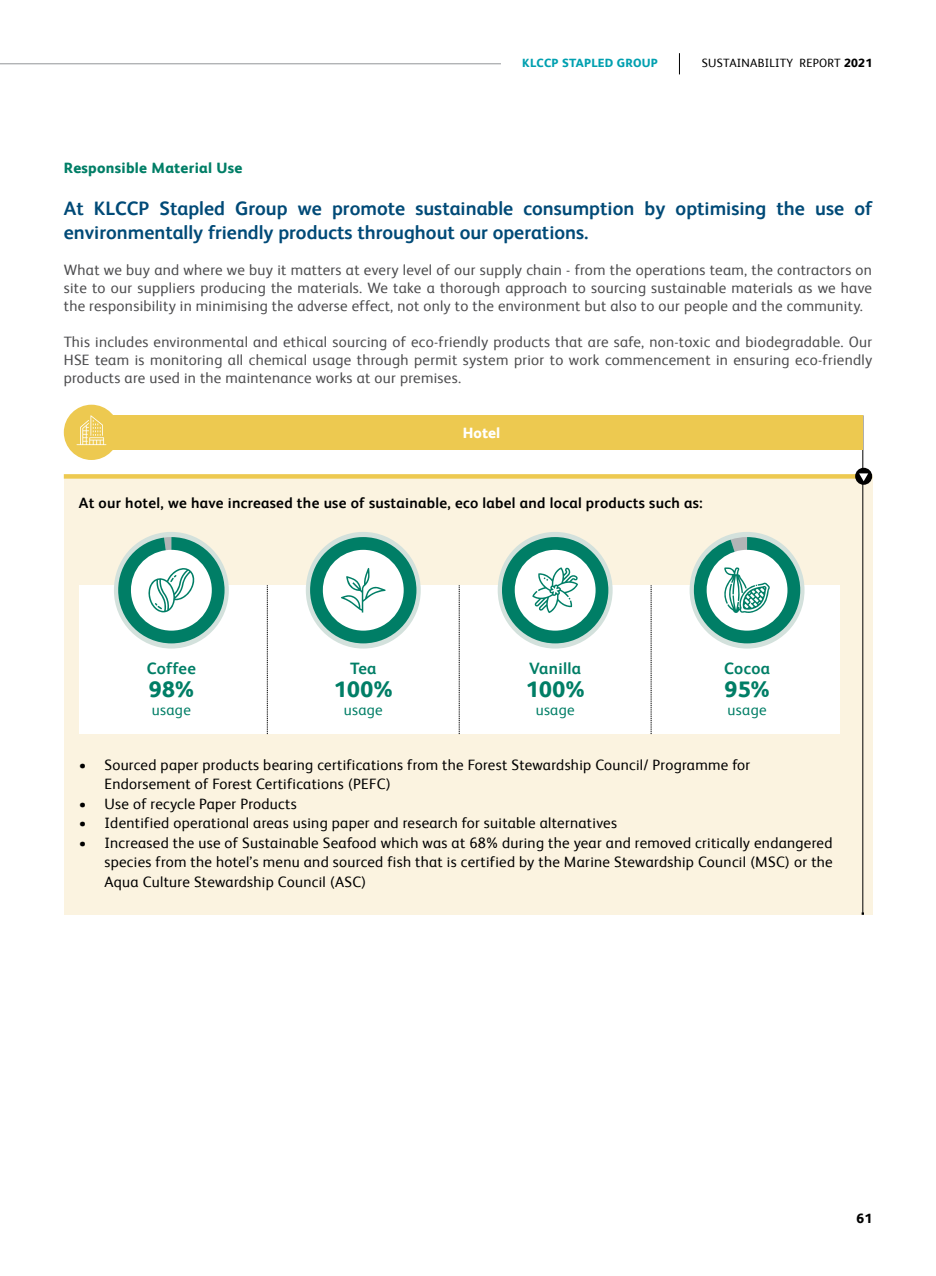
<style>
.page{position:relative;width:936px;height:1276px;background:#fff}
.page>*{position:absolute;margin:0;border:0;box-sizing:border-box;transform-origin:0 0}
.t1{font:800 22.5px "FS Albert Pro";letter-spacing:.02em;color:#007e66}
.t2{font:700 19.5px/24px "FS Albert Pro";color:#004a77}
.t3{font:700 16.5px "FS Albert Pro";letter-spacing:.02em;color:#007e66}
.t4{font:15px/18px "FS Albert Pro";letter-spacing:.02em;color:#4d4d4f;text-align:justify}
.t5{font:15px/19.5px "FS Albert Pro";letter-spacing:.02em;color:#000}
.t6{font:700 15px "FS Albert Pro";letter-spacing:.02em;color:#000}
.t7{font:800 15px "FS Albert Pro";letter-spacing:.02em;color:#007e66}
.t8{font:15px "FS Albert Pro";letter-spacing:.02em;color:#007e66}
.t9{font:800 15px "FS Albert Pro";color:#fff}
.t10{font:800 13.5px "FS Albert Pro";color:#000}
.t11{font:12px "FS Albert Pro";letter-spacing:.02em;color:#000}
.t12{font:800 12px "FS Albert Pro";letter-spacing:.02em;color:#00a0b0}
.s1{font-weight:800}
</style>
<div class="page">
<hr style="left:0;top:64px;width:501px;height:1px;background:#939598">
<svg style="left:679px;top:53px;width:1px;height:21px"></svg>
<div style="left:64px;top:477px;width:808px;height:437px;background:#fbf3e0"></div>
<div style="left:64px;top:474px;width:808px;height:5px;background:#edc950"></div>
<hr style="left:862px;top:415px;width:1px;height:498px;background:#000">
<div style="left:855px;top:468px;width:17px;height:17px;background:#000;border-radius:50%"></div>
<svg style="left:859px;top:473px;width:9px;height:8px"></svg>
<div style="left:101px;top:415px;width:761px;height:34px;background:#edc950"></div>
<div style="left:79px;top:585px;width:760px;height:149px;background:#fff"></div>
<div style="left:64px;top:405px;width:55px;height:55px;background:#edc950;border-radius:50%"></div>
<svg style="left:77px;top:415px;width:29px;height:30px"></svg>
<svg style="left:114px;top:532px;width:115px;height:116px"></svg>
<svg style="left:306px;top:532px;width:114px;height:116px"></svg>
<svg style="left:497px;top:532px;width:115px;height:116px"></svg>
<svg style="left:689px;top:532px;width:115px;height:116px"></svg>
<svg style="left:267px;top:585px;width:1px;height:149px"></svg>
<svg style="left:459px;top:585px;width:1px;height:149px"></svg>
<svg style="left:650px;top:585px;width:1px;height:149px"></svg>
<p class="t12" style="left:522px;top:53px;width:137px">KLCCP STAPLED GROUP</p>
<p class="t11" style="left:702px;top:54px;width:172px">SUSTAINABILITY REPORT <span class="s1">2021</span></p>
<p class="t7" style="left:64px;top:156px;width:180px">Responsible Material Use</p>
<h2 class="t2" style="left:64px;top:196px;width:809px">At KLCCP Stapled Group we promote sustainable consumption by optimising the use of environmentally friendly products throughout our operations.</h2>
<p class="t4" style="left:64px;top:260px;width:809px">What we buy and where we buy it matters at every level of our supply chain - from the operations team, the contractors on site to our suppliers producing the materials. We take a thorough approach to sourcing sustainable materials as we have the responsibility in minimising the adverse effect, not only to the environment but also to our people and the community.</p>
<p class="t4" style="left:64px;top:332px;width:809px">This includes environmental and ethical sourcing of eco-friendly products that are safe, non-toxic and biodegradable. Our HSE team is monitoring all chemical usage through permit system prior to work commencement in ensuring eco-friendly products are used in the maintenance works at our premises.</p>
<p class="t9" style="left:463px;top:421px;width:39px">Hotel</p>
<p class="t6" style="left:79px;top:492px;width:625px">At our hotel, we have increased the use of sustainable, eco label and local products such as:</p>
<p class="t3" style="left:147px;top:657px;width:51px">Coffee</p>
<h1 class="t1" style="left:149px;top:671px;width:47px">98%</h1>
<p class="t8" style="left:152px;top:699px;width:40px">usage</p>
<p class="t3" style="left:350px;top:657px;width:28px">Tea</p>
<h1 class="t1" style="left:334px;top:671px;width:60px">100%</h1>
<p class="t8" style="left:344px;top:699px;width:40px">usage</p>
<p class="t3" style="left:529px;top:657px;width:53px">Vanilla</p>
<h1 class="t1" style="left:526px;top:671px;width:60px">100%</h1>
<p class="t8" style="left:535px;top:699px;width:40px">usage</p>
<p class="t3" style="left:724px;top:657px;width:47px">Cocoa</p>
<h1 class="t1" style="left:724px;top:671px;width:47px">95%</h1>
<p class="t8" style="left:727px;top:699px;width:40px">usage</p>
<p class="t5" style="left:104px;top:754px;width:647px;text-indent:-26px">• Sourced paper products bearing certifications from the Forest Stewardship Council/ Programme for<br>Endorsement of Forest Certifications (PEFC)</p>
<p class="t5" style="left:79px;top:793px;width:219px">• Use of recycle Paper Products</p>
<p class="t5" style="left:79px;top:812px;width:539px">• Identified operational areas using paper and research for suitable alternatives</p>
<p class="t5" style="left:104px;top:832px;width:729px;text-align:justify;text-indent:-26px">• Increased the use of Sustainable Seafood which was at 68% during the year and removed critically endangered species from the hotel’s menu and sourced fish that is certified by the Marine Stewardship Council (MSC) or the Aqua Culture Stewardship Council (ASC)</p>
<p class="t10" style="left:856px;top:1207px;width:17px">61</p>
</div>
